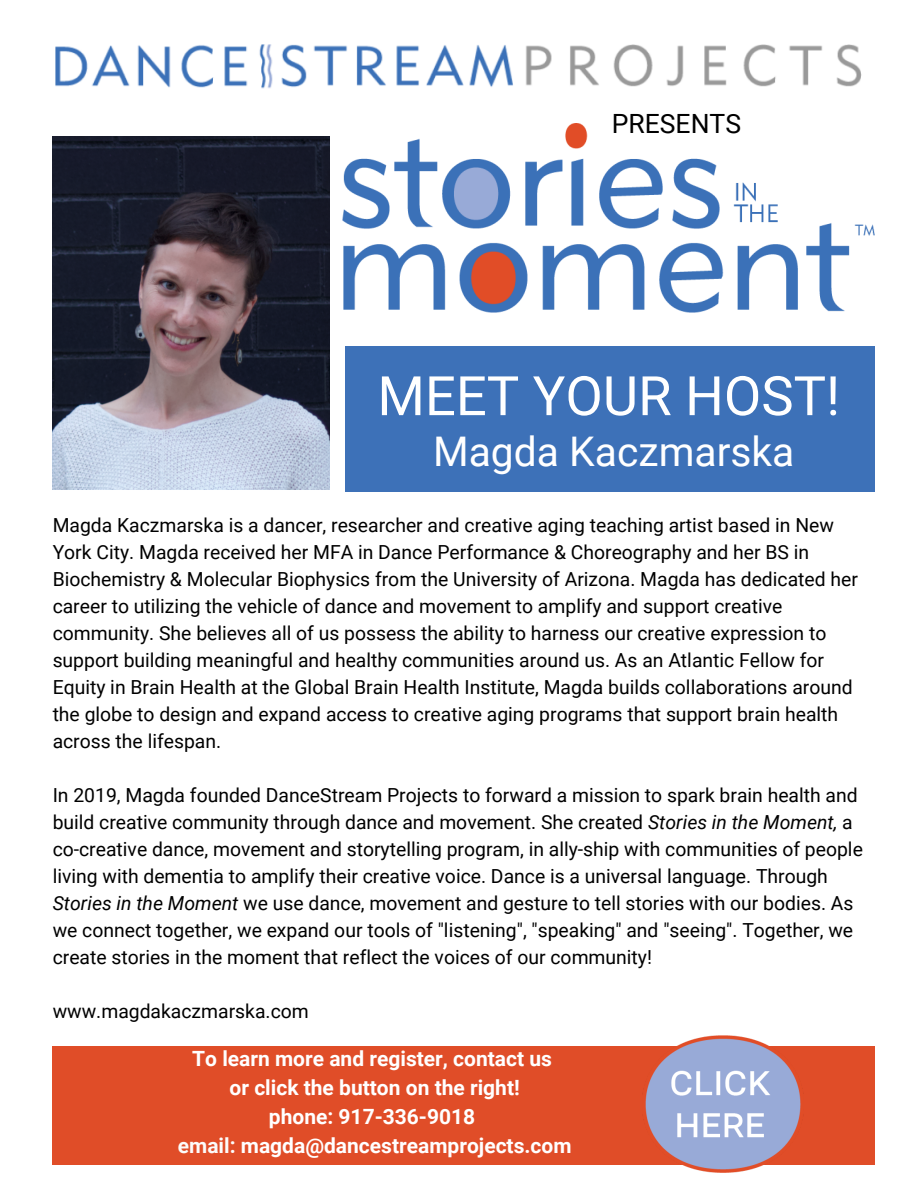
<style>
.page{position:relative;width:918px;height:1188px;background:#fff}
.page>*{position:absolute;margin:0;border:0;box-sizing:border-box;transform-origin:0 0}
.t1{font:54.45px "Roboto";color:#fff}
.t2{font:40.8px "Roboto";color:#fff}
.t3{font:26.55px "Roboto";color:#000}
.t4{font:700 21px "Roboto";color:#fff}
.t5{font:19.35px/27px "Roboto";color:#000}
.s1{font-style:italic}
.s2{color:#fcfbfa}
</style>
<div class="page">
<img style="left:55px;top:44px;width:807px;height:45px">
<img style="left:342px;top:123px;width:533px;height:189px">
<div style="left:345px;top:347px;width:530px;height:145px;background:#3d71b8"></div>
<img style="left:53px;top:136px;width:276px;height:354px">
<div style="left:53px;top:1046px;width:822px;height:119px;background:#e04d28"></div>
<img style="left:643px;top:1035px;width:158px;height:138px">
<p class="t3" style="left:612px;top:108px;width:131px">PRESENTS</p>
<p class="t1" style="left:377px;top:365px;width:464px">MEET YOUR HOST!</p>
<p class="t2" style="left:433px;top:429px;width:363px">Magda Kaczmarska</p>
<p class="t5" style="left:53px;top:512px;width:807px">Magda Kaczmarska is a dancer, researcher and creative aging teaching artist based in New York City. Magda received her MFA in Dance Performance &amp; Choreography and her BS in Biochemistry &amp; Molecular Biophysics from the University of Arizona. Magda has dedicated her career to utilizing the vehicle of dance and movement to amplify and support creative community. She believes all of us possess the ability to harness our creative expression to support building meaningful and healthy communities around us. As an Atlantic Fellow for Equity in Brain Health at the Global Brain Health Institute, Magda builds collaborations around the globe to design and expand access to creative aging programs that support brain health across the lifespan.</p>
<p class="t5" style="left:53px;top:782px;width:812px">In 2019, Magda founded DanceStream Projects to forward a mission to spark brain health and build creative community through dance and movement. She created <span class="s1">Stories in the Moment,</span> a co-creative dance, movement and storytelling program, in ally-ship with communities of people living with dementia to amplify their creative voice. Dance is a universal language. Through <span class="s1">Stories in the Moment</span> we use dance, movement and gesture to tell stories with our bodies. As we connect together, we expand our tools of "listening", "speaking" and "seeing". Together, we create stories in the moment that reflect the voices of our community!</p>
<p class="t5" style="left:53px;top:998px;width:258px">www.magdakaczmarska.com</p>
<p class="t4" style="left:192px;top:1046px;width:361px">To learn more and register, contact us</p>
<p class="t4" style="left:230px;top:1075px;width:292px">or click the button on the right!</p>
<p class="t4" style="left:269px;top:1105px;width:208px">phone: 917-336-9018</p>
<p class="t4" style="left:178px;top:1134px;width:395px"><span class="s2">email:</span> magda@dancestreamprojects.com</p>
</div>
